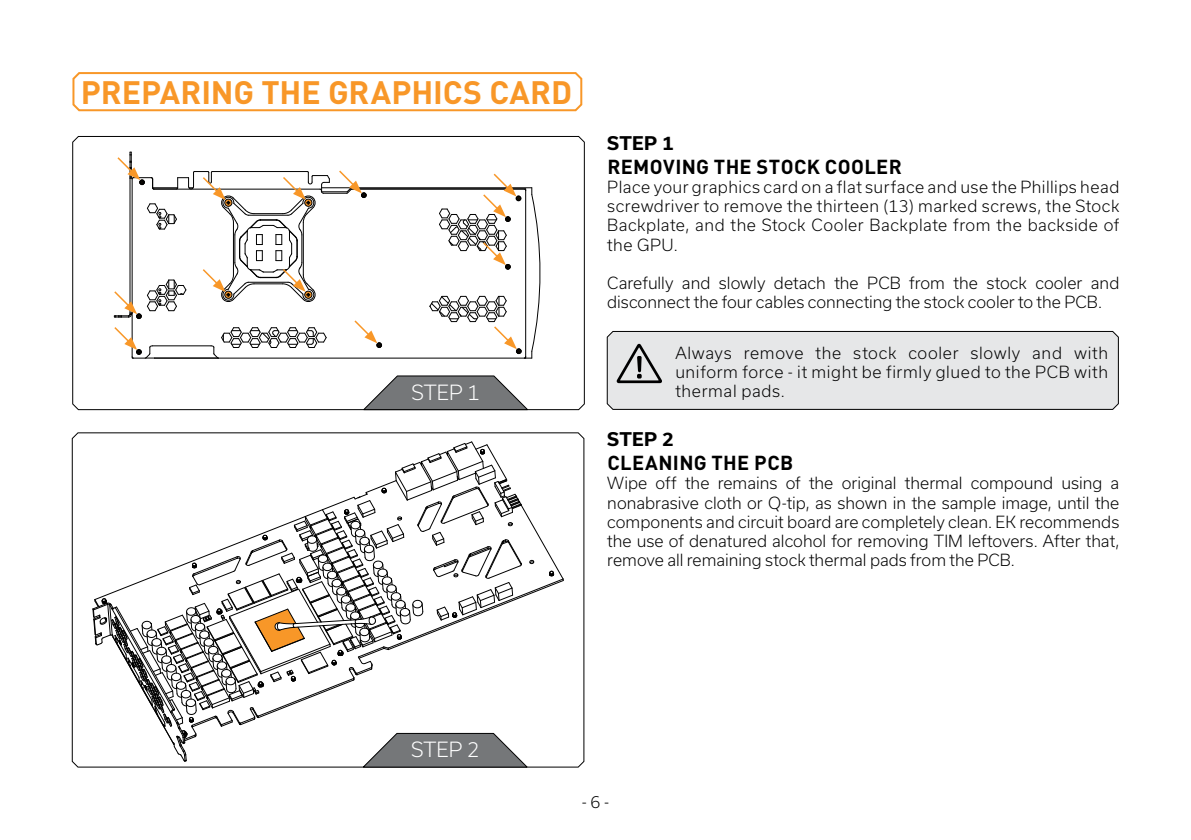
<style>
.page{position:relative;width:1191px;height:840px;background:#fff}
.page>*{position:absolute;margin:0;border:0;box-sizing:border-box;transform-origin:0 0}
.t1{font:700 32px "DIN Pro";color:#f89728}
.t2{font:700 20px "DIN Pro";letter-spacing:.02em;color:#000}
.t3{font:300 20px "Usual";color:#fff}
.t4{font:700 18px "Usual";letter-spacing:.015em;color:#000}
.t5{font:300 16px/19.2px "Usual";letter-spacing:.005em;color:#000;text-align:justify}
</style>
<div class="page">
<svg style="left:72px;top:72px;width:511px;height:40px"></svg>
<svg style="left:606px;top:330px;width:513px;height:80px"></svg>
<div style="left:607px;top:331px;width:511px;height:78px;background:#e6e7e8"></div>
<svg style="left:72px;top:136px;width:513px;height:274px"></svg>
<svg style="left:363px;top:375px;width:166px;height:35px"></svg>
<svg style="left:72px;top:432px;width:512px;height:335px"></svg>
<svg style="left:92px;top:441px;width:472px;height:326px"></svg>
<svg style="left:113px;top:152px;width:269px;height:206px"></svg>
<svg style="left:429px;top:172px;width:114px;height:186px"></svg>
<h1 class="t1" style="left:81px;top:70px;width:493px">PREPARING THE GRAPHICS CARD</h1>
<p class="t3" style="left:411px;top:380px;width:70px">STEP 1</p>
<p class="t4" style="left:607px;top:132px;width:68px">STEP 1</p>
<p class="t2" style="left:607px;top:153px;width:296px">REMOVING THE STOCK COOLER</p>
<p class="t5" style="left:607px;top:177px;width:513px">Place your graphics card on a flat surface and use the Phillips head screwdriver to remove the thirteen (13) marked screws, the Stock Backplate, and the Stock Cooler Backplate from the backside of the GPU.</p>
<p class="t5" style="left:607px;top:273px;width:513px">Carefully and slowly detach the PCB from the stock cooler and disconnect the four cables connecting the stock cooler to the PCB.</p>
<p class="t5" style="left:675px;top:343px;width:434px">Always remove the stock cooler slowly and with uniform force - it might be firmly glued to the PCB with thermal pads.</p>
<p class="t4" style="left:607px;top:428px;width:68px">STEP 2</p>
<p class="t2" style="left:607px;top:449px;width:187px">CLEANING THE PCB</p>
<p class="t5" style="left:607px;top:473px;width:513px">Wipe off the remains of the original thermal compound using a nonabrasive cloth or Q-tip, as shown in the sample image, until the components and circuit board are completely clean. EK recommends the use of denatured alcohol for removing TIM leftovers. After that, remove all remaining stock thermal pads from the PCB.</p>
<p class="t3" style="left:411px;top:737px;width:70px">STEP 2</p>
<p class="t5" style="left:582px;top:792px;width:29px">- 6 -</p>
</div>
